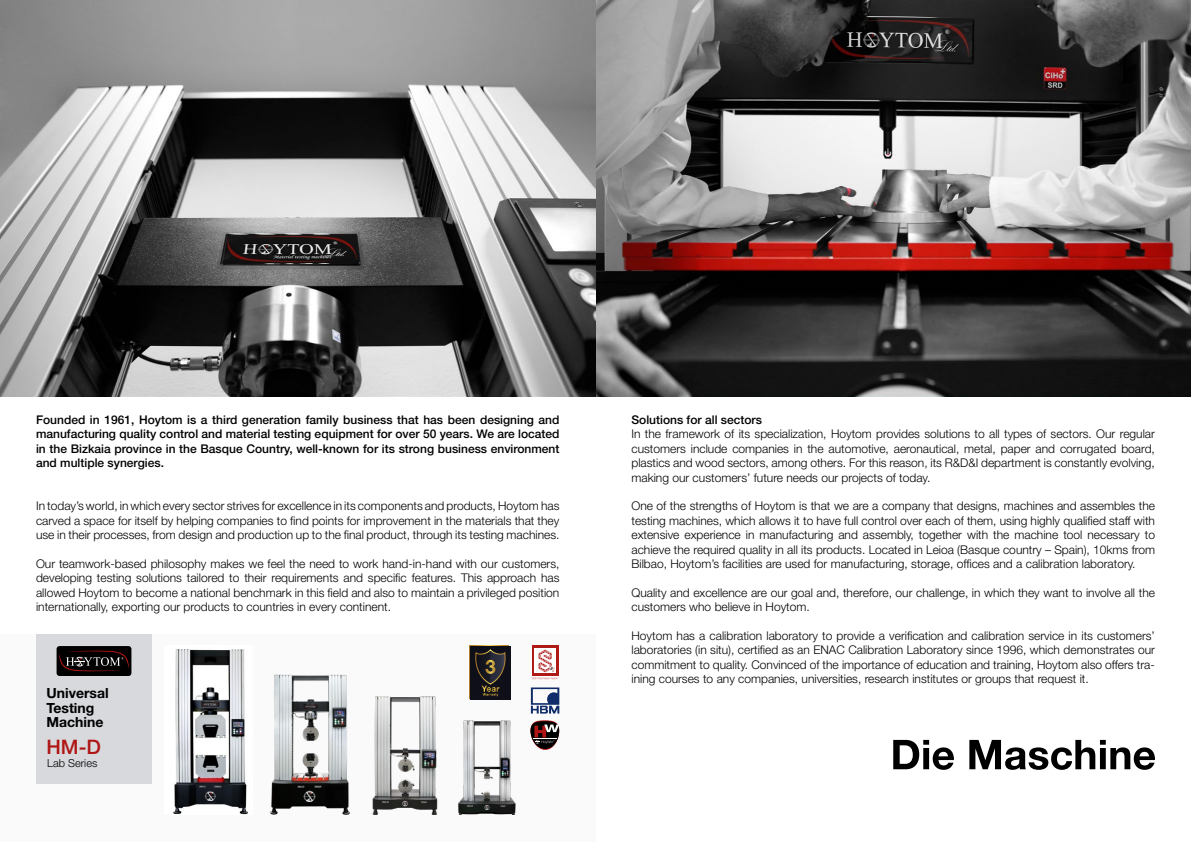
<style>
.page{position:relative;width:1191px;height:842px;background:#fff}
.page>*{position:absolute;margin:0;border:0;box-sizing:border-box;transform-origin:0 0}
.t1{font:500 20px "Helvetica Neue LT Std";color:#af1615}
.t2{font:700 14px/14px "Helvetica Neue LT Std";color:#000}
.t3{font:300 12px/14.4px "Helvetica Neue LT Std";color:#000;text-align:justify}
.t4{font:500 12px/14.4px "Helvetica Neue LT Std";color:#000;text-align:justify}
.t5{font:300 11px "Helvetica Neue LT Std";color:#000}
</style>
<div class="page">
<img style="left:0;top:0;width:1191px;height:397px">
<svg style="left:893px;top:740px;width:61px;height:30px"></svg>
<svg style="left:969px;top:740px;width:186px;height:30px"></svg>
<div style="left:0;top:634px;width:595px;height:208px;background:#fbfafa"></div>
<div style="left:36px;top:634px;width:116px;height:150px;background:#d8d9dd"></div>
<div style="left:57px;top:646px;width:74px;height:30px;background:#000;border-radius:3px"></div>
<svg style="left:59px;top:650px;width:70px;height:21px"></svg>
<img style="left:372px;top:696px;width:66px;height:118px">
<img style="left:173px;top:649px;width:75px;height:165px">
<img style="left:458px;top:720px;width:58px;height:94px">
<img style="left:270px;top:674px;width:80px;height:140px">
<div style="left:469px;top:645px;width:40px;height:53px;background:#0e0f19"></div>
<div style="left:471px;top:647px;width:39px;height:52px;background:#0e0f19"></div>
<svg style="left:475px;top:650px;width:31px;height:46px"></svg>
<svg style="left:531px;top:687px;width:28px;height:26px"></svg>
<svg style="left:531px;top:645px;width:28px;height:34px"></svg>
<div style="left:532px;top:646px;width:26px;height:30px;background:#af1918"></div>
<div style="left:534px;top:648px;width:22px;height:25px;background:#fff"></div>
<svg style="left:532px;top:649px;width:27px;height:31px"></svg>
<svg style="left:530px;top:720px;width:29px;height:30px"></svg>
<p class="t4" style="left:36px;top:412px;width:525px">Founded in 1961, Hoytom is a third generation family business that has been designing and manufacturing quality control and material testing equipment for over 50 years. We are located in the Bizkaia province in the Basque Country, well-known for its strong business environment and multiple synergies.</p>
<p class="t4" style="left:631px;top:412px;width:132px">Solutions for all sectors</p>
<p class="t3" style="left:631px;top:427px;width:525px">In the framework of its specialization, Hoytom provides solutions to all types of sectors. Our regular customers include companies in the automotive, aeronautical, metal, paper and corrugated board, plastics and wood sectors, among others. For this reason, its R&amp;D&amp;I department is constantly evolving, making our customers’ future needs our projects of today.</p>
<p class="t3" style="left:631px;top:499px;width:525px">One of the strengths of Hoytom is that we are a company that designs, machines and assembles the testing machines, which allows it to have full control over each of them, using highly qualified staff with extensive experience in manufacturing and assembly, together with the machine tool necessary to achieve the required quality in all its products. Located in Leioa (Basque country – Spain), 10kms from Bilbao, Hoytom’s facilities are used for manufacturing, storage, offices and a calibration laboratory.</p>
<p class="t3" style="left:631px;top:585px;width:525px">Quality and excellence are our goal and, therefore, our challenge, in which they want to involve all the customers who believe in Hoytom.</p>
<p class="t3" style="left:631px;top:628px;width:525px">Hoytom has a calibration laboratory to provide a verification and calibration service in its customers’ laboratories (in situ), certified as an ENAC Calibration Laboratory since 1996, which demonstrates our commitment to quality. Convinced of the importance of education and training, Hoytom also offers tra&shy;ining courses to any companies, universities, research institutes or groups that request it.</p>
<p class="t3" style="left:36px;top:499px;width:525px">In today’s world, in which every sector strives for excellence in its components and products, Hoytom has carved a space for itself by helping companies to find points for improvement in the materials that they use in their processes, from design and production up to the final product, through its testing machines.</p>
<p class="t3" style="left:36px;top:556px;width:525px">Our teamwork-based philosophy makes we feel the need to work hand-in-hand with our customers, developing testing solutions tailored to their requirements and specific features. This approach has allowed Hoytom to become a national benchmark in this field and also to maintain a privileged position internationally, exporting our products to countries in every continent.</p>
<p class="t2" style="left:46px;top:686px;width:64px">Universal</p>
<p class="t2" style="left:46px;top:701px;width:59px">Testing<br>Machine</p>
<h1 class="t1" style="left:46px;top:735px;width:56px">HM-D</h1>
<p class="t5" style="left:47px;top:757px;width:52px">Lab Series</p>
</div>
